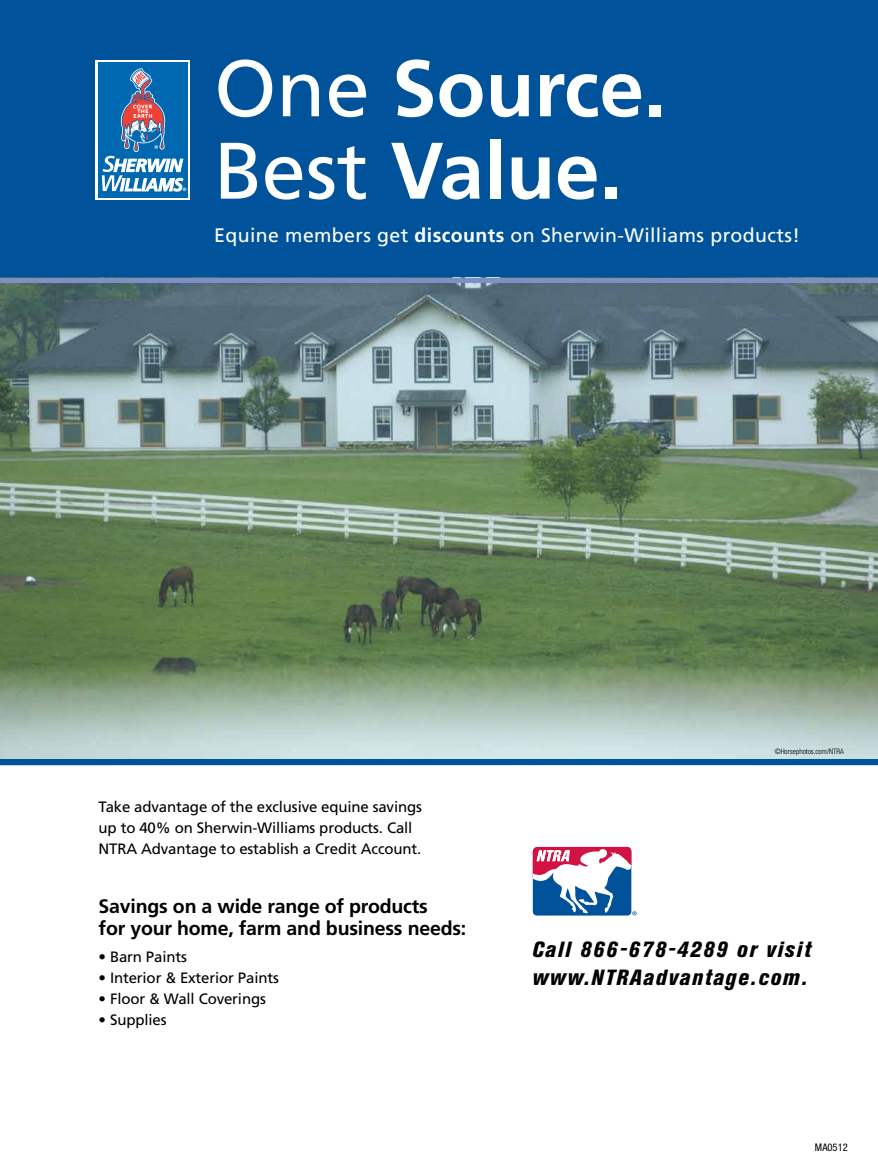
<style>
.page{position:relative;width:878px;height:1175px;background:#fff}
.page>*{position:absolute;margin:0;border:0;box-sizing:border-box;transform-origin:0 0}
.t1{font:700 79.95px/82.3px "Frutiger";color:#fff}
.t2{font:italic 800 21.75px/27.5px "Akzelerat Condensed";letter-spacing:.1em;color:#000}
.t3{font:700 19.5px/22.5px "Frutiger";letter-spacing:-.01em;color:#000}
.t4{font:19.5px "Frutiger";letter-spacing:.02em;color:#fff}
.t5{font:15px/21px "Frutiger";letter-spacing:-.01em;color:#000}
.t6{font:condensed 10.5px "Helvetica Neue";color:#000}
.t7{font:300 condensed 7.5px "Helvetica Neue";color:#000}
.s1{font-weight:400}
.s2{font-weight:700}
</style>
<div class="page">
<div style="left:0;top:0;width:878px;height:278px;background:#00539b"></div>
<svg style="left:532px;top:846px;width:104px;height:69px"></svg>
<img style="left:0;top:282px;width:878px;height:477px">
<hr style="left:0;top:278px;width:878px;height:4px;background:#7b91c3">
<div style="left:0;top:759px;width:878px;height:6px;background:#00539b"></div>
<div style="left:95px;top:60px;width:95px;height:140px;background:#fff"></div>
<div style="left:98px;top:63px;width:90px;height:135px;background:#0067b1"></div>
<svg style="left:102px;top:68px;width:84px;height:124px"></svg>
<h1 class="t1" style="left:214px;top:47px;width:453px"><span class="s1">One</span> Source.<br><span class="s1">Best</span> Value.</h1>
<h3 class="t4" style="left:214px;top:224px;width:587px">Equine members get <span class="s2">discounts</span> on Sherwin-Williams products!</h3>
<p class="t5" style="left:99px;top:796px;width:325px">Take advantage of the exclusive equine savings up to 40% on Sherwin-Williams products. Call<br>NTRA Advantage to establish a Credit Account.</p>
<h3 class="t3" style="left:99px;top:894px;width:369px">Savings on a wide range of products<br>for your home, farm and business needs:</h3>
<p class="t5" style="left:99px;top:946px;width:90px">• Barn Paints</p>
<p class="t5" style="left:99px;top:967px;width:182px">• Interior &amp; Exterior Paints</p>
<p class="t5" style="left:99px;top:988px;width:169px">• Floor &amp; Wall Coverings</p>
<p class="t5" style="left:99px;top:1009px;width:69px">• Supplies</p>
<p class="t7" style="left:774px;top:747px;width:71px">©Horsephotos.com/NTRA</p>
<h2 class="t2" style="left:532px;top:936px;width:280px">Call 866-678-4289 or visit www.NTRAadvantage.com.</h2>
<p class="t6" style="left:814px;top:1140px;width:34px">MA0512</p>
</div>
